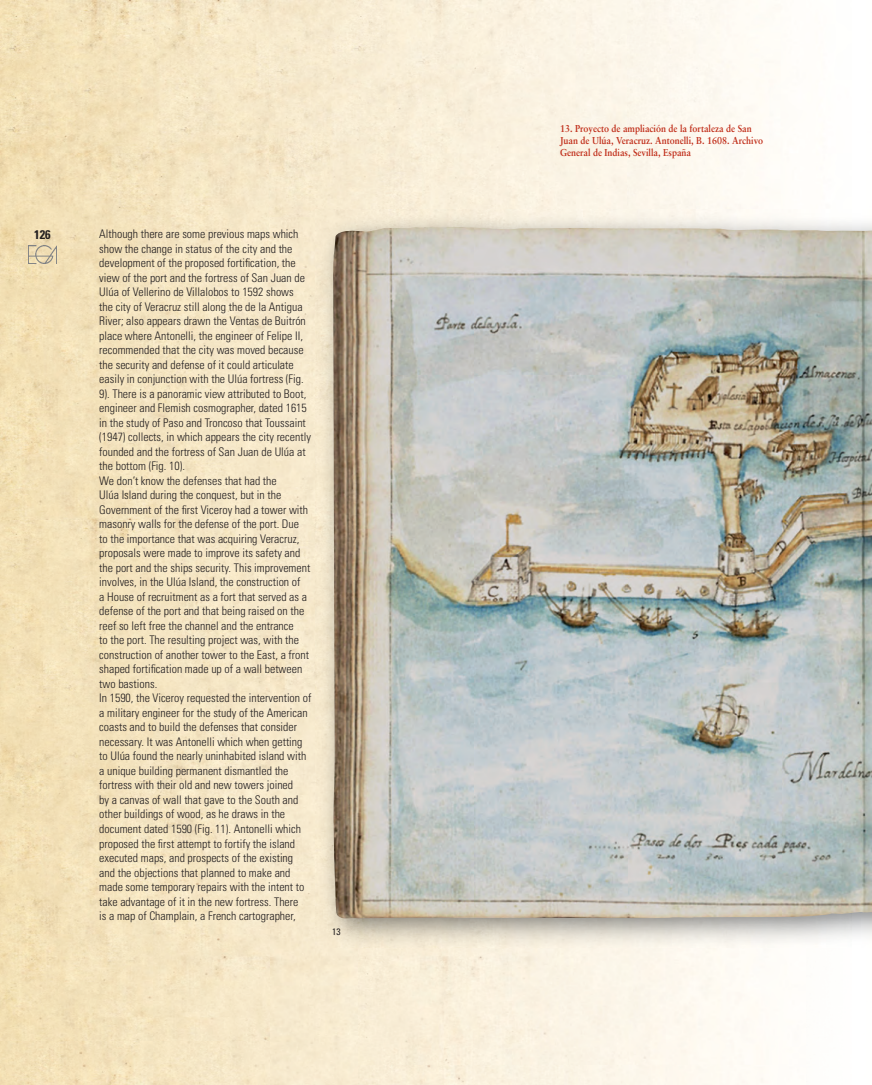
<style>
.page{position:relative;width:872px;height:1085px;background:#fff}
.page>*{position:absolute;margin:0;border:0;box-sizing:border-box;transform-origin:0 0}
.t1{font:700 condensed 12.5px "Univers";color:#231f20}
.t2{font:300 condensed 11.88px/14.5px "Univers";color:#231f20}
.t3{font:700 10px/11.9px "Sabon";color:#c02d19;scale:.9 1}
.t4{font:condensed 9.38px "Univers";color:#231f20}
</style>
<div class="page">
<img style="left:0;top:0;width:269px;height:1084px">
<img style="left:332px;top:227px;width:540px;height:691px">
<img style="left:29px;top:246px;width:27px;height:17px">
<p class="t1" style="left:34px;top:226px;width:18px">126</p>
<p class="t2" style="left:99px;top:227px;width:214px">Although there are some previous maps which show the change in status of the city and the development of the proposed fortification, the view of the port and the fortress of San Juan de Ulúa of Vellerino de Villalobos to 1592 shows<br>the city of Veracruz still along the de la Antigua River; also appears drawn the Ventas de Buitrón place where Antonelli, the engineer of Felipe II, recommended that the city was moved because the security and defense of it could articulate easily in conjunction with the Ulúa fortress (Fig.<br>9). There is a panoramic view attributed to Boot, engineer and Flemish cosmographer, dated 1615 in the study of Paso and Troncoso that Toussaint (1947) collects, in which appears the city recently founded and the fortress of San Juan de Ulúa at the bottom (Fig. 10).<br>We don’t know the defenses that had the<br>Ulúa Island during the conquest, but in the Government of the first Viceroy had a tower with masonry walls for the defense of the port. Due<br>to the importance that was acquiring Veracruz, proposals were made to improve its safety and the port and the ships security. This improvement involves, in the Ulúa Island, the construction of<br>a House of recruitment as a fort that served as a defense of the port and that being raised on the reef so left free the channel and the entrance<br>to the port. The resulting project was, with the construction of another tower to the East, a front shaped fortification made up of a wall between two bastions.<br>In 1590, the Viceroy requested the intervention of a military engineer for the study of the American coasts and to build the defenses that consider necessary. It was Antonelli which when getting to Ulúa found the nearly uninhabited island with a unique building permanent dismantled the fortress with their old and new towers joined<br>by a canvas of wall that gave to the South and other buildings of wood, as he draws in the document dated 1590 (Fig. 11). Antonelli which proposed the first attempt to fortify the island executed maps, and prospects of the existing and the objections that planned to make and made some temporary repairs with the intent to take advantage of it in the new fortress. There<br>is a map of Champlain, a French cartographer,</p>
<p class="t4" style="left:332px;top:925px;width:10px">13</p>
<p class="t3" style="left:560px;top:122px;width:227px">13. Proyecto de ampliación de la fortaleza de San<br>Juan de Ulúa, Veracruz. Antonelli, B. 1608. Archivo<br>General de Indias, Sevilla, España</p>
</div>
